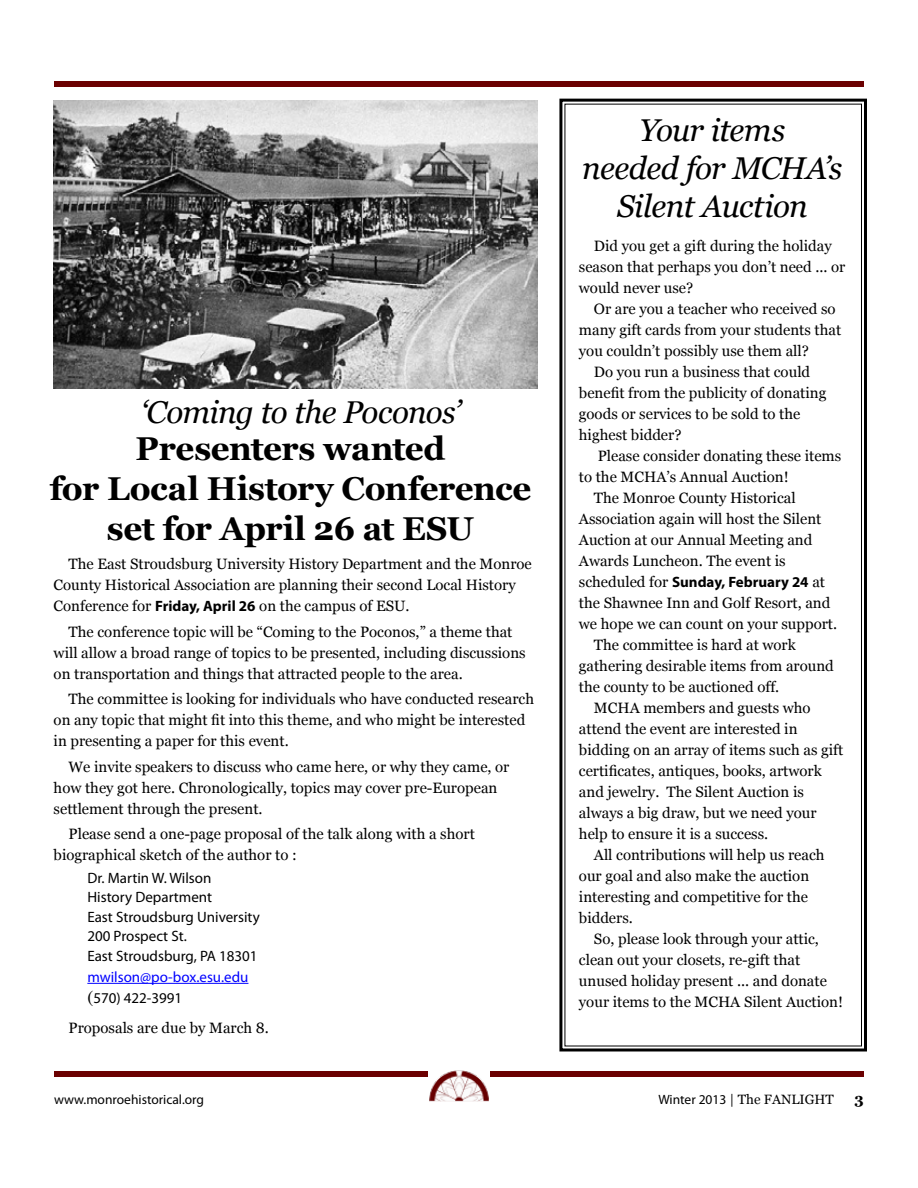
<style>
.page{position:relative;width:918px;height:1188px;background:#fff}
.page>*{position:absolute;margin:0;border:0;box-sizing:border-box;transform-origin:0 0}
.t1{font:700 33px/39.6px "Georgia";letter-spacing:-.01em;color:#000;text-align:center}
.t2{font:italic 31.5px/37.8px "Georgia";letter-spacing:-.02em;color:#000;text-align:center}
.t3{font:15px/21px "Georgia";color:#000}
.t4{font:15px/19.5px "Myriad Pro";color:#000}
.t5{font:15px/21.6px "Myriad Pro";color:#00f}
.t6{font:700 15px "Myriad Pro";color:#000}
.t7{font:700 15px "Georgia";color:#000}
.t8{font:13.5px "Myriad Pro";color:#000}
.t9{font:13.5px "Georgia";color:#000}
.s1{font-family:"Myriad Pro";font-weight:700}
.s2{font-family:"Times";font-size:18px;color:#000}
.s3{color:#000}
.s4{font-family:"Georgia";font-weight:400}
.s5{font-family:"Myriad Pro"}
</style>
<div class="page">
<div style="left:54px;top:81px;width:810px;height:6px;background:#6b0001"></div>
<div style="left:54px;top:1071px;width:810px;height:6px;background:#6b0001"></div>
<svg style="left:429px;top:1101px;width:60px;height:1px"></svg>
<img style="left:428px;top:1070px;width:62px;height:31px">
<img style="left:53px;top:100px;width:485px;height:289px">
<hr style="left:87px;top:983px;width:161px;height:1px;background:#00f">
<svg style="left:559px;top:98px;width:308px;height:954px"></svg>
<h2 class="t2" style="left:141px;top:393px;width:321px">‘Coming to the Poconos’</h2>
<h1 class="t1" style="left:50px;top:429px;width:483px">Presenters wanted<br>for Local History Conference set for April 26 at ESU</h1>
<p class="t3" style="left:54px;top:554px;width:480px;text-indent:15px">The East Stroudsburg University History Department and the Monroe<br>County Historical Association are planning their second Local History<br>Conference for <span class="s1">Friday, April 26</span> on the campus of ESU.</p>
<p class="t3" style="left:54px;top:621px;width:474px;text-indent:15px">The conference topic will be “Coming to the Poconos,” a theme that will allow a broad range of topics to be presented, including discussions on transportation and things that attracted people to the area.</p>
<p class="t3" style="left:54px;top:689px;width:482px;text-indent:15px">The committee is looking for individuals who have conducted research on any topic that might fit into this theme, and who might be interested in presenting a paper for this event.</p>
<p class="t3" style="left:54px;top:756px;width:457px;text-indent:15px">We invite speakers to discuss who came here, or why they came, or how they got here. Chronologically, topics may cover pre-European settlement through the present.</p>
<p class="t3" style="left:54px;top:824px;width:423px;text-indent:15px">Please send a one-page proposal of the talk along with a short biographical sketch of the author to :</p>
<p class="t4" style="left:87px;top:868px;width:174px">Dr. Martin W. Wilson<br>History Department<br>East Stroudsburg University<br>200 Prospect St.<br>East Stroudsburg, PA 18301</p>
<p class="t5" style="left:87px;top:966px;width:163px">mwilson@po-box.esu.edu <span class="s2">(</span><span class="s3">570) 422-3991</span></p>
<p class="t3" style="left:69px;top:1017px;width:202px">Proposals are due by March 8.</p>
<h2 class="t2" style="left:582px;top:112px;width:262px">Your items<br>needed for MCHA’s<br>Silent Auction</h2>
<p class="t3" style="left:579px;top:236px;width:268px;text-indent:15px">Did you get a gift during the holiday season that perhaps you don’t need ... or would never use?</p>
<p class="t3" style="left:594px;top:299px;width:243px">Or are you a teacher who received so</p>
<p class="t3" style="left:579px;top:320px;width:264px">many gift cards from your students that</p>
<p class="t3" style="left:579px;top:341px;width:232px">you couldn’t possibly use them all?</p>
<p class="t3" style="left:594px;top:362px;width:218px">Do you run a business that could</p>
<p class="t3" style="left:579px;top:383px;width:249px">benefit from the publicity of donating</p>
<p class="t3" style="left:579px;top:404px;width:223px">goods or services to be sold to the</p>
<p class="t3" style="left:579px;top:425px;width:104px">highest bidder?</p>
<p class="t3" style="left:598px;top:446px;width:245px">Please consider donating these items</p>
<p class="t3" style="left:579px;top:467px;width:211px">to the MCHA’s Annual Auction!</p>
<p class="t3" style="left:594px;top:488px;width:203px">The Monroe County Historical</p>
<p class="t3" style="left:579px;top:509px;width:244px">Association again will host the Silent</p>
<p class="t3" style="left:579px;top:530px;width:235px">Auction at our Annual Meeting and</p>
<p class="t3" style="left:579px;top:551px;width:208px">Awards Luncheon. The event is</p>
<p class="t6" style="left:579px;top:573px;width:248px"><span class="s4">scheduled for</span> Sunday, February 24 <span class="s4">at</span></p>
<p class="t3" style="left:579px;top:593px;width:253px">the Shawnee Inn and Golf Resort, and</p>
<p class="t3" style="left:579px;top:614px;width:260px">we hope we can count on your support.</p>
<p class="t3" style="left:594px;top:635px;width:203px">The committee is hard at work</p>
<p class="t3" style="left:579px;top:656px;width:256px">gathering desirable items from around</p>
<p class="t3" style="left:579px;top:677px;width:202px">the county to be auctioned off.</p>
<p class="t3" style="left:594px;top:698px;width:218px">MCHA members and guests who</p>
<p class="t3" style="left:579px;top:719px;width:220px">attend the event are interested in</p>
<p class="t3" style="left:579px;top:740px;width:266px">bidding on an array of items such as gift</p>
<p class="t3" style="left:579px;top:761px;width:244px">certificates, antiques, books, artwork</p>
<p class="t3" style="left:579px;top:782px;width:227px">and jewelry. The Silent Auction is</p>
<p class="t3" style="left:579px;top:803px;width:239px">always a big draw, but we need your</p>
<p class="t3" style="left:579px;top:824px;width:191px">help to ensure it is a success.</p>
<p class="t3" style="left:594px;top:845px;width:232px">All contributions will help us reach</p>
<p class="t3" style="left:579px;top:866px;width:232px">our goal and also make the auction</p>
<p class="t3" style="left:579px;top:887px;width:231px">interesting and competitive for the</p>
<p class="t3" style="left:579px;top:908px;width:55px">bidders.</p>
<p class="t3" style="left:594px;top:929px;width:227px">So, please look through your attic,</p>
<p class="t3" style="left:579px;top:950px;width:223px">clean out your closets, re-gift that</p>
<p class="t3" style="left:579px;top:971px;width:250px">unused holiday present ... and donate</p>
<p class="t3" style="left:579px;top:992px;width:266px">your items to the MCHA Silent Auction!</p>
<p class="t8" style="left:54px;top:1091px;width:152px">www.monroehistorical.org</p>
<p class="t9" style="left:658px;top:1092px;width:177px"><span class="s5">Winter 2013</span> | The FANLIGHT</p>
<p class="t7" style="left:855px;top:1090px;width:11px">3</p>
</div>
